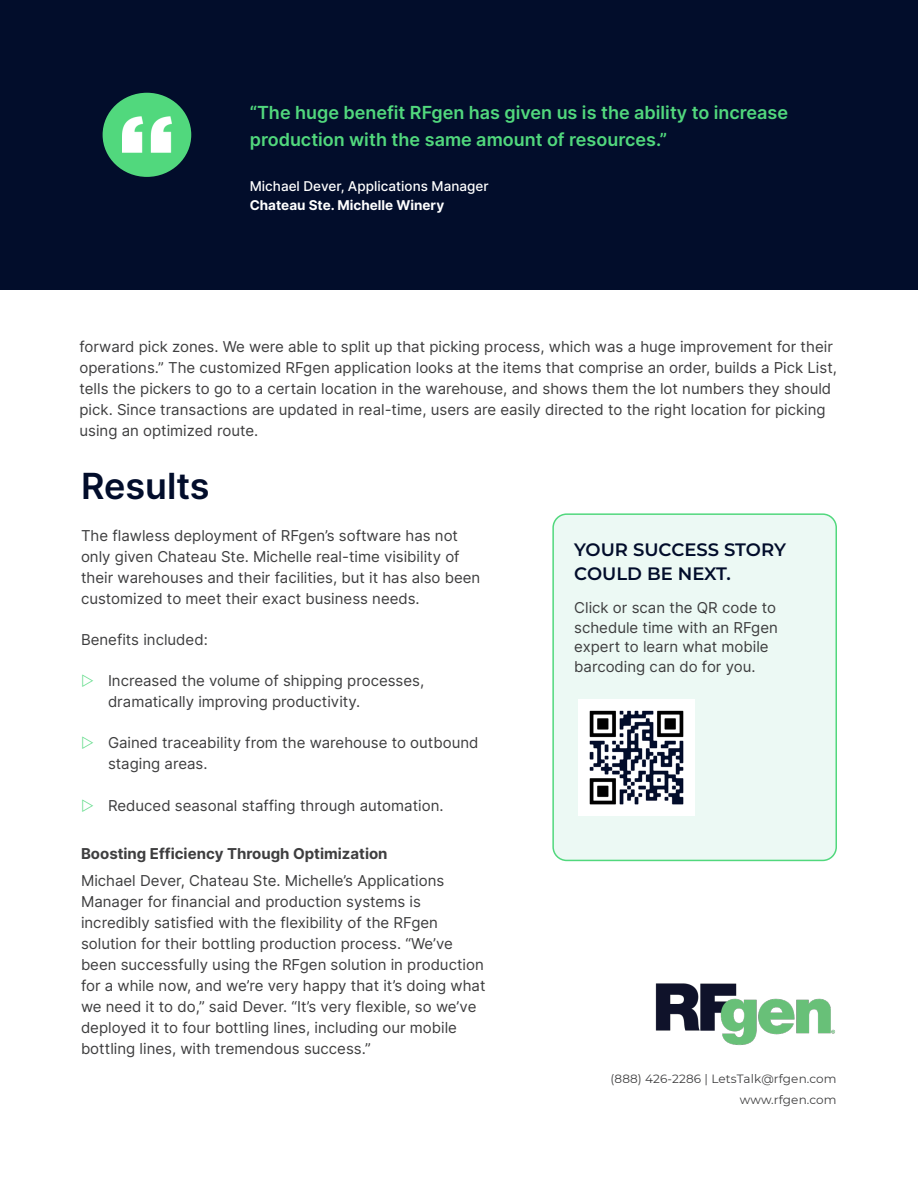
<style>
.page{position:relative;width:918px;height:1188px;background:#fff}
.page>*{position:absolute;margin:0;border:0;box-sizing:border-box;transform-origin:0 0}
.Heading1{font:600 36px "Inter";color:#020d2b}
.body{font:600 18px/27px "Inter";color:#51d87d}
.Subtitle{font:600 18px/24px "Montserrat";color:#020d2b}
.body-2{font:15px/21px "Inter";color:#3e3e3f}
.body-3{font:700 15px "Inter";color:#3e3e3f}
.body-4{font:500 13.5px "Inter";color:#fff}
.body-5{font:700 13.5px "Inter";color:#fff}
.sources{font:12px "Montserrat";letter-spacing:.01em;color:#3e3e3f}
</style>
<div class="page">
<div style="left:0;top:0;width:918px;height:289px;background:#020d2b"></div>
<img style="left:655px;top:983px;width:180px;height:63px">
<div style="left:553px;top:514px;width:283px;height:346px;background:#ecf9f4;border-radius:14px"></div>
<div style="left:552px;top:513px;width:285px;height:348px;border:2px solid #51d87d;border-radius:14px"></div>
<img style="left:578px;top:699px;width:117px;height:117px">
<div style="left:103px;top:93px;width:88px;height:84px;background:#51d87d;border-radius:50%"></div>
<img style="left:122px;top:116px;width:50px;height:37px">
<p class="body" style="left:250px;top:99px;width:540px">“The huge benefit RFgen has given us is the ability to increase production with the same amount of resources.”</p>
<p class="body-4" style="left:250px;top:176px;width:240px">Michael Dever, Applications Manager</p>
<p class="body-5" style="left:250px;top:195px;width:196px">Chateau Ste. Michelle Winery</p>
<p class="body-2" style="left:80px;top:336px;width:759px">forward pick zones. We were able to split up that picking process, which was a huge improvement for their operations.” The customized RFgen application looks at the items that comprise an order, builds a Pick List, tells the pickers to go to a certain location in the warehouse, and shows them the lot numbers they should pick. Since transactions are updated in real-time, users are easily directed to the right location for picking using an optimized route.</p>
<p class="Heading1" style="left:81px;top:460px;width:130px">Results</p>
<p class="body-2" style="left:81px;top:524px;width:401px">The flawless deployment of RFgen’s software has not only given Chateau Ste. Michelle real-time visibility of their warehouses and their facilities, but it has also been customized to meet their exact business needs.</p>
<p class="body-2" style="left:81px;top:629px;width:128px">Benefits included:</p>
<p class="body-2" style="left:108px;top:670px;width:318px">Increased the volume of shipping processes, dramatically improving productivity.</p>
<p class="body-2" style="left:108px;top:732px;width:372px">Gained traceability from the warehouse to outbound staging areas.</p>
<p class="body-2" style="left:108px;top:794px;width:337px">Reduced seasonal staffing through automation.</p>
<p class="body-3" style="left:81px;top:842px;width:308px">Boosting Efficiency Through Optimization</p>
<p class="body-2" style="left:81px;top:870px;width:406px">Michael Dever, Chateau Ste. Michelle’s Applications Manager for financial and production systems is incredibly satisfied with the flexibility of the RFgen solution for their bottling production process. “We’ve been successfully using the RFgen solution in production for a while now, and we’re very happy that it’s doing what we need it to do,” said Dever. “It’s very flexible, so we’ve deployed it to four bottling lines, including our mobile bottling lines, with tremendous success.”</p>
<p class="Subtitle" style="left:574px;top:537px;width:213px">YOUR SUCCESS STORY<br>COULD BE NEXT.</p>
<p class="body-2" style="left:574px;top:598px;width:205px;line-height:19.5px">Click or scan the QR code to schedule time with an RFgen expert to learn what mobile barcoding can do for you.</p>
<p class="sources" style="left:611px;top:1071px;width:228px">(888) 426-2286 | LetsTalk@rfgen.com</p>
<p class="sources" style="left:740px;top:1092px;width:98px">www.rfgen.com</p>
</div>
